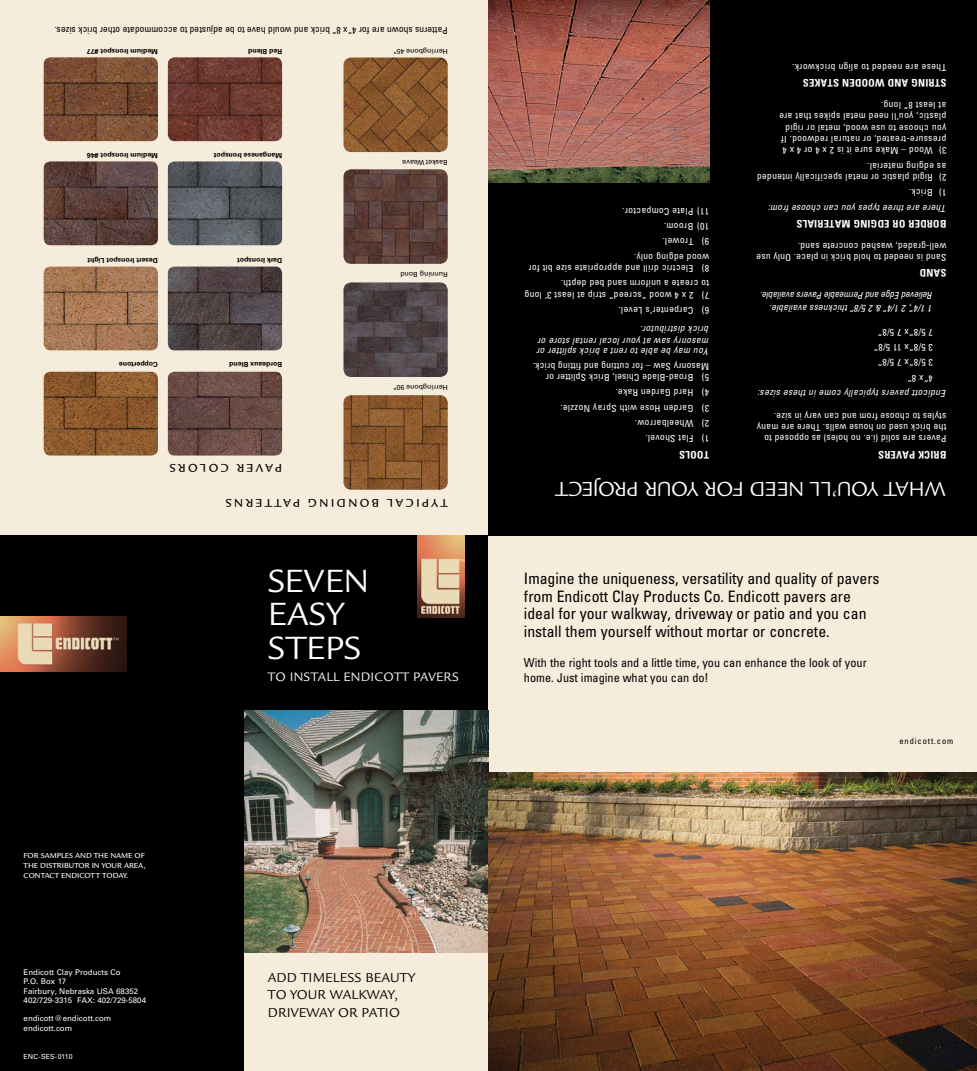
<style>
.page{position:relative;width:977px;height:1071px;background:#fff}
.page>*{position:absolute;margin:0;border:0;box-sizing:border-box;transform-origin:0 0}
.t1{font:35px/33.7px "Legacy Sans";letter-spacing:.01em;color:#fff}
.t2{font:21.88px "Legacy Sans";letter-spacing:-.025em;color:#fff}
.t3{font:condensed 15.75px/17.5px "Univers";color:#000}
.t4{font:14px/17.5px "Legacy Sans";letter-spacing:.01em;color:#000}
.t5{font:13.3px "Legacy Sans";letter-spacing:.015em;color:#fff}
.t6{font:condensed 12.25px/14.9px "Univers";color:#000}
.t7{font:500 12.25px "Legacy Sans";letter-spacing:.2em;color:#000}
.t8{font:700 condensed 10.5px "Univers";letter-spacing:.03em;color:#fff}
.t9{font:condensed 9.62px/11.4px "Univers";letter-spacing:.03em;color:#fff}
.t10{font:italic condensed 9.62px/10.5px "Univers";letter-spacing:.03em;color:#fff}
.t11{font:condensed 9.62px "Univers";color:#000}
.t12{font:italic condensed 9.62px "Univers";letter-spacing:.01em;color:#fff}
.t13{font:italic condensed 9.54px "Univers";letter-spacing:-.01em;color:#fff}
.t14{font:condensed 8.49px "Univers";letter-spacing:.1em;color:#000}
.t15{font:7.88px/9.6px "Univers";color:#fff}
.t16{font:500 7.88px/9.6px "Legacy Sans";color:#fff}
.t17{font:700 7px "Univers";color:#000}
.t18{font:7px "Univers";color:#000}
.t19{font:7px "Univers";color:#fff}
.s1{font-size:8.75px}
</style>
<div class="page">
<div style="left:0;top:0;width:488px;height:536px;background:#f6ecdb"></div>
<div style="left:0;top:536px;width:488px;height:535px;background:#000"></div>
<img style="left:0;top:617px;width:126px;height:55px">
<img style="left:417px;top:536px;width:48px;height:81px">
<div style="left:244px;top:923px;width:244px;height:148px;background:#f6ecdb"></div>
<div style="left:488px;top:536px;width:488px;height:535px;background:#f6ecdb"></div>
<img style="left:244px;top:711px;width:244px;height:242px">
<img style="left:488px;top:772px;width:488px;height:299px">
<div style="left:488px;top:0;width:488px;height:536px;background:#000"></div>
<img style="left:488px;top:0;width:221px;height:183px">
<img style="left:168px;top:372px;width:114px;height:84px">
<img style="left:44px;top:372px;width:114px;height:84px">
<img style="left:168px;top:267px;width:114px;height:83px">
<img style="left:44px;top:267px;width:114px;height:83px">
<img style="left:168px;top:161px;width:114px;height:84px">
<img style="left:44px;top:161px;width:114px;height:84px">
<img style="left:168px;top:57px;width:114px;height:84px">
<img style="left:44px;top:57px;width:114px;height:84px">
<img style="left:343px;top:395px;width:105px;height:95px">
<img style="left:343px;top:282px;width:105px;height:95px">
<img style="left:343px;top:169px;width:105px;height:95px">
<img style="left:343px;top:58px;width:105px;height:94px">
<p class="t11" style="left:448px;top:37px;width:394px;rotate:-180deg">Patterns shown are for 4”x 8” brick and would have to be adjusted to accommodate other brick sizes.</p>
<p class="t17" style="left:158px;top:55px;width:73px;rotate:-180deg">Medium Ironspot #77</p>
<p class="t17" style="left:282px;top:55px;width:35px;rotate:-180deg">Red Blend</p>
<p class="t17" style="left:158px;top:159px;width:73px;rotate:-180deg">Medium Ironspot #46</p>
<p class="t17" style="left:282px;top:159px;width:70px;rotate:-180deg">Manganese Ironspot</p>
<p class="t17" style="left:158px;top:264px;width:72px;rotate:-180deg">Desert Ironspot Light</p>
<p class="t17" style="left:282px;top:264px;width:46px;rotate:-180deg">Dark Ironspot</p>
<p class="t17" style="left:158px;top:369px;width:41px;rotate:-180deg">Coppertone</p>
<p class="t17" style="left:282px;top:369px;width:54px;rotate:-180deg">Bordeaux Blend</p>
<p class="t7" style="left:229px;top:475px;width:61px;rotate:-180deg">COLORS</p>
<p class="t7" style="left:282px;top:475px;width:47px;rotate:-180deg">PAVER</p>
<p class="t18" style="left:448px;top:55px;width:55px;rotate:-180deg">Herringbone 45°</p>
<p class="t18" style="left:448px;top:166px;width:47px;rotate:-180deg">Basket Weave</p>
<p class="t18" style="left:448px;top:279px;width:49px;rotate:-180deg">Running Bond</p>
<p class="t18" style="left:448px;top:392px;width:55px;rotate:-180deg">Herringbone 90°</p>
<p class="t7" style="left:300px;top:510px;width:11px;rotate:-180deg">PATTERNS</p>
<p class="t7" style="left:317px;top:510px;width:10px;rotate:-180deg">G</p>
<p class="t7" style="left:379px;top:510px;width:11px;rotate:-180deg">BONDIN</p>
<p class="t7" style="left:448px;top:510px;width:10px;rotate:-180deg">TYPICAL</p>
<p class="t16" style="left:24px;top:851px;width:123px">FOR SAMPLES AND THE NAME OF<br>THE DISTRIBUTOR IN YOUR AREA,<br>CONTACT ENDICOTT TODAY.</p>
<p class="t15" style="left:24px;top:967px;width:124px">Endicott Clay Products Co<br>P.O. Box 17<br>Fairbury, Nebraska USA 68352<br>402/729-3315 FAX: 402/729-5804</p>
<p class="t15" style="left:24px;top:1013px;width:89px">endicott@endicott.com endicott.com</p>
<p class="t19" style="left:24px;top:1052px;width:50px">ENC-SES-0110</p>
<h1 class="t1" style="left:268px;top:564px;width:103px">SEVEN<br>EASY<br>STEPS</h1>
<h3 class="t5" style="left:268px;top:670px;width:35px">TO INSTALL</h3>
<h3 class="t5" style="left:343px;top:670px;width:17px">ENDICOTT</h3>
<h3 class="t5" style="left:413px;top:670px;width:16px">PAVERS</h3>
<h3 class="t4" style="left:268px;top:969px;width:148px">ADD TIMELESS BEAUTY<br>TO YOUR WALKWAY,<br>DRIVEWAY OR PATIO</h3>
<p class="t9" style="left:946px;top:73px;width:155px;rotate:-180deg">These are needed to align brickwork.</p>
<p class="t8" style="left:820px;top:89px;width:13px;rotate:-180deg">e sk</p>
<p class="t8" style="left:839px;top:89px;width:14px;rotate:-180deg">Sta</p>
<p class="t8" style="left:884px;top:89px;width:17px;rotate:-180deg">Wooden</p>
<p class="t8" style="left:908px;top:89px;width:8px;rotate:-180deg">and</p>
<p class="t8" style="left:946px;top:89px;width:13px;rotate:-180deg">t r i n gS</p>
<p class="t9" style="left:946px;top:157px;width:169px;rotate:-180deg">3)<br>pressure-treated, or natural redwood. If you choose to use wood, metal or rigid plastic, you’ll need metal spikes that are at least 8” long.</p>
<p class="t9" style="left:932px;top:157px;width:152px;rotate:-180deg">Wood – Make sure it is 2 x 4 or 4 x 4</p>
<p class="t9" style="left:946px;top:183px;width:80px;rotate:-180deg">2)<br>as edging material.</p>
<p class="t9" style="left:932px;top:183px;width:177px;rotate:-180deg">Rigid plastic or metal specifically intended</p>
<p class="t9" style="left:709px;top:217px;width:88px;rotate:-180deg">11) Plate Compactor.</p>
<p class="t9" style="left:709px;top:232px;width:46px;rotate:-180deg">10) Broom.</p>
<p class="t9" style="left:693px;top:248px;width:32px;rotate:-180deg">Trowel.</p>
<p class="t9" style="left:709px;top:248px;width:9px;rotate:-180deg">9)</p>
<p class="t9" style="left:709px;top:274px;width:77px;rotate:-180deg">8)<br>wood edging only.</p>
<p class="t9" style="left:693px;top:274px;width:166px;rotate:-180deg">Electric drill and appropriate size bit for</p>
<p class="t9" style="left:709px;top:301px;width:149px;rotate:-180deg">7)<br>to create a uniform sand bed depth.</p>
<p class="t9" style="left:693px;top:301px;width:170px;rotate:-180deg">2 x 4 wood “screed” strip at least 3’ long</p>
<p class="t9" style="left:693px;top:316px;width:76px;rotate:-180deg">Carpenter’s Level.</p>
<p class="t9" style="left:709px;top:316px;width:9px;rotate:-180deg">6)</p>
<p class="t10" style="left:709px;top:335px;width:70px;rotate:-180deg">brick distributor.</p>
<p class="t10" style="left:709px;top:357px;width:173px;rotate:-180deg">You may be able to rent a brick splitter or masonry saw at your local rental store or</p>
<p class="t9" style="left:709px;top:383px;width:178px;rotate:-180deg">5)<br>Masonry Saw – for cutting and fitting brick.</p>
<p class="t9" style="left:693px;top:383px;width:149px;rotate:-180deg">Broad-Blade Chisel, Brick Splitter or</p>
<p class="t9" style="left:693px;top:399px;width:79px;rotate:-180deg">Hard Garden Rake.</p>
<p class="t9" style="left:709px;top:399px;width:9px;rotate:-180deg">4)</p>
<p class="t9" style="left:693px;top:414px;width:134px;rotate:-180deg">Garden Hose with Spray Nozzle.</p>
<p class="t9" style="left:709px;top:414px;width:9px;rotate:-180deg">3)</p>
<p class="t9" style="left:693px;top:429px;width:60px;rotate:-180deg">Wheelbarrow.</p>
<p class="t9" style="left:709px;top:429px;width:9px;rotate:-180deg">2)</p>
<p class="t9" style="left:693px;top:445px;width:49px;rotate:-180deg">Flat Shovel.</p>
<p class="t9" style="left:709px;top:445px;width:9px;rotate:-180deg">1)</p>
<p class="t8" style="left:709px;top:461px;width:13px;rotate:-180deg">o o l sT</p>
<p class="t9" style="left:932px;top:199px;width:25px;rotate:-180deg">Brick.</p>
<p class="t9" style="left:946px;top:199px;width:9px;rotate:-180deg">1)</p>
<p class="t10" style="left:946px;top:213px;width:179px;rotate:-180deg">There are three types you can choose from:</p>
<p class="t8" style="left:850px;top:230px;width:16px;rotate:-180deg">Materials</p>
<p class="t8" style="left:889px;top:230px;width:13px;rotate:-180deg">Edging</p>
<p class="t8" style="left:905px;top:230px;width:7px;rotate:-180deg">or</p>
<p class="t8" style="left:946px;top:230px;width:14px;rotate:-180deg">Border</p>
<p class="t9" style="left:946px;top:263px;width:191px;rotate:-180deg">Sand is needed to hold brick in place. Only use well-graded, washed concrete sand.</p>
<p class="t8" style="left:946px;top:280px;width:14px;rotate:-180deg">a n dS</p>
<p class="t13" style="left:932px;top:302px;width:174px;rotate:-180deg">Relieved Edge and Permeable Pavers available.</p>
<p class="t12" style="left:932px;top:315px;width:164px;rotate:-180deg">1 ”4/1 , 2 ”4/1 <span class="s1">&amp;</span> 2 5/ ”8 thickness available.</p>
<p class="t9" style="left:932px;top:386px;width:60px;line-height:15.3px;rotate:-180deg">”4 x 8”<br>3 5/8”x 7 5/8”<br>3 5/8”x 11 5/8”<br>7 5/8”x 7 5/8”</p>
<p class="t10" style="left:946px;top:399px;width:189px;rotate:-180deg">Endicott pavers typically come in these sizes:</p>
<p class="t9" style="left:946px;top:445px;width:191px;rotate:-180deg">Pavers are solid (i.e. no holes) as opposed to the brick used on house walls. There are many styles to choose from and can vary in size.</p>
<p class="t8" style="left:924px;top:461px;width:23px;rotate:-180deg">k Pavers</p>
<p class="t8" style="left:946px;top:461px;width:13px;rotate:-180deg">Bric</p>
<h2 class="t2" style="left:945px;top:502px;width:391px;rotate:-180deg">WHAT YOU’LL NEED FOR YOUR PROJECT</h2>
<h3 class="t3" style="left:524px;top:570px;width:357px">Imagine the uniqueness, versatility and quality of pavers from Endicott Clay Products Co. Endicott pavers are ideal for your walkway, driveway or patio and you can install them yourself without mortar or concrete.</h3>
<p class="t6" style="left:524px;top:655px;width:344px">With the right tools and a little time, you can enhance the look of your home. Just imagine what you can do!</p>
<p class="t14" style="left:899px;top:736px;width:55px">endicott.com</p>
</div>
